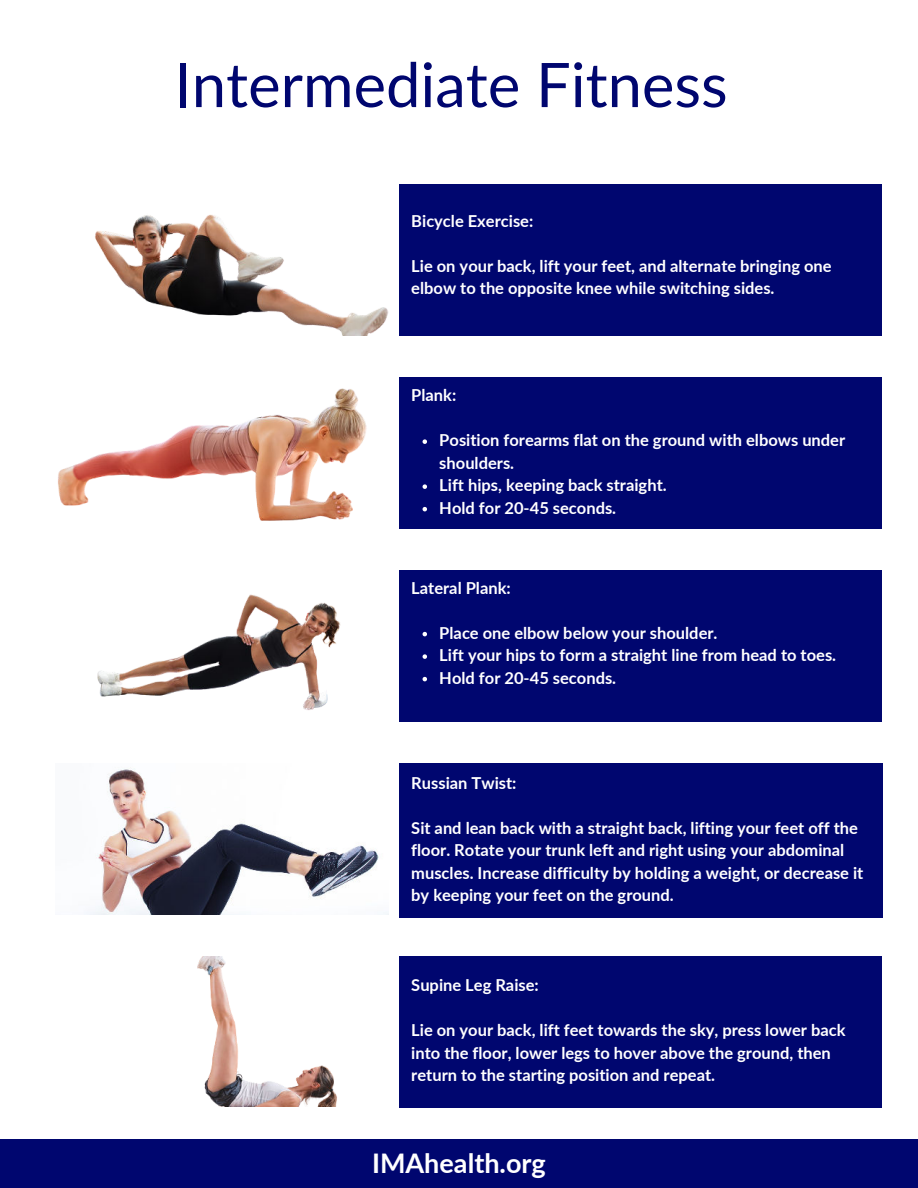
<style>
.page{position:relative;width:918px;height:1188px;background:#fff}
.page>*{position:absolute;margin:0;border:0;box-sizing:border-box;transform-origin:0 0}
.t1{font:61.5px "Lato";color:#00066f}
.t2{font:700 27px "Lato";color:#fff}
.t3{font:700 16.5px/22.5px "Lato";color:#fff}
</style>
<div class="page">
<div style="left:399px;top:185px;width:483px;height:151px;background:#00066f"></div>
<img style="left:95px;top:214px;width:293px;height:122px">
<div style="left:399px;top:378px;width:483px;height:151px;background:#00066f"></div>
<svg style="left:423px;top:439px;width:4px;height:5px"></svg>
<svg style="left:423px;top:484px;width:4px;height:5px"></svg>
<svg style="left:423px;top:507px;width:4px;height:4px"></svg>
<img style="left:58px;top:388px;width:309px;height:133px">
<div style="left:399px;top:571px;width:483px;height:151px;background:#00066f"></div>
<img style="left:97px;top:594px;width:244px;height:116px">
<svg style="left:423px;top:632px;width:4px;height:4px"></svg>
<svg style="left:423px;top:654px;width:4px;height:5px"></svg>
<svg style="left:423px;top:677px;width:4px;height:4px"></svg>
<div style="left:399px;top:763px;width:483px;height:154px;background:#00066f"></div>
<img style="left:86px;top:768px;width:303px;height:146px">
<div style="left:399px;top:956px;width:483px;height:151px;background:#00066f"></div>
<img style="left:197px;top:956px;width:140px;height:151px">
<div style="left:0;top:1139px;width:918px;height:49px;background:#00066f"></div>
<h1 class="t1" style="left:175px;top:41px;width:555px">Intermediate Fitness</h1>
<p class="t3" style="left:411px;top:209px;width:124px">Bicycle Exercise:</p>
<p class="t3" style="left:411px;top:254px;width:422px">Lie on your back, lift your feet, and alternate bringing one elbow to the opposite knee while switching sides.</p>
<p class="t3" style="left:411px;top:383px;width:47px">Plank:</p>
<p class="t3" style="left:439px;top:428px;width:407px">Position forearms flat on the ground with elbows under shoulders.<br>Lift hips, keeping back straight.<br>Hold for 20-45 seconds.</p>
<p class="t3" style="left:411px;top:576px;width:101px">Lateral Plank:</p>
<p class="t3" style="left:439px;top:621px;width:398px">Place one elbow below your shoulder.<br>Lift your hips to form a straight line from head to toes.<br>Hold for 20-45 seconds.</p>
<p class="t3" style="left:411px;top:771px;width:107px">Russian Twist:</p>
<p class="t3" style="left:411px;top:816px;width:454px">Sit and lean back with a straight back, lifting your feet off the floor. Rotate your trunk left and right using your abdominal muscles. Increase difficulty by holding a weight, or decrease it by keeping your feet on the ground.</p>
<p class="t3" style="left:411px;top:973px;width:129px">Supine Leg Raise:</p>
<p class="t3" style="left:411px;top:1018px;width:436px">Lie on your back, lift feet towards the sky, press lower back into the floor, lower legs to hover above the ground, then return to the starting position and repeat.</p>
<h2 class="t2" style="left:372px;top:1144px;width:175px">IMAhealth.org</h2>
</div>
